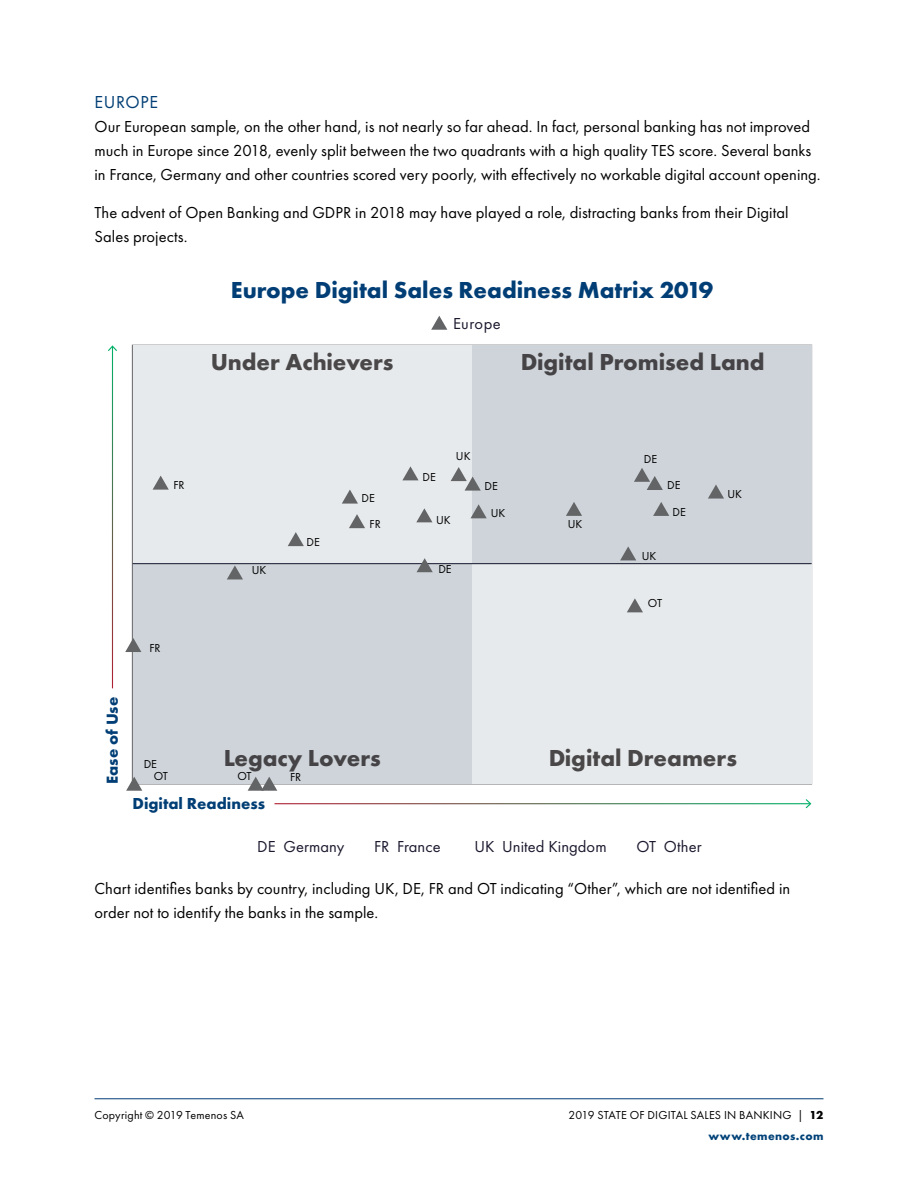
<style>
.page{position:relative;width:918px;height:1188px;background:#fff}
.page>*{position:absolute;margin:0;border:0;box-sizing:border-box;transform-origin:0 0}
.t1{font:700 24px "Futura PT";color:#231f20}
.t2{font:700 24px "Futura PT";color:#003e75}
.t3{font:18px "Futura PT";letter-spacing:.035em;color:#003e75}
.t4{font:16.5px/24px "Futura PT";letter-spacing:.005em;color:#000}
.t5{font:16.5px "Futura PT";letter-spacing:.005em;color:#1c192e}
.t6{font:700 16.5px "Futura PT";color:#003e75}
.t7{font:12px/21px "Futura PT";color:#000;text-align:right}
.s1{font-weight:700}
.s2{font-weight:700;color:#004278}
</style>
<div class="page">
<hr style="left:94px;top:1098px;width:730px;height:1px;background:#003e75">
<svg style="left:108px;top:345px;width:9px;height:6px"></svg>
<svg style="left:806px;top:799px;width:5px;height:9px"></svg>
<div style="left:133px;top:345px;width:338px;height:219px;background:#e7eaec"></div>
<div style="left:472px;top:564px;width:339px;height:220px;background:#e7eaec"></div>
<div style="left:133px;top:564px;width:338px;height:220px;background:#ced4d9"></div>
<div style="left:472px;top:345px;width:339px;height:219px;background:#ced4d9"></div>
<hr style="left:133px;top:563px;width:679px;height:1px;background:#1c192e">
<svg style="left:431px;top:316px;width:16px;height:14px"></svg>
<svg style="left:153px;top:476px;width:16px;height:14px"></svg>
<svg style="left:342px;top:490px;width:16px;height:14px"></svg>
<svg style="left:402px;top:466px;width:17px;height:14px"></svg>
<svg style="left:349px;top:514px;width:16px;height:14px"></svg>
<svg style="left:288px;top:532px;width:16px;height:14px"></svg>
<svg style="left:416px;top:508px;width:16px;height:14px"></svg>
<svg style="left:451px;top:467px;width:30px;height:24px"></svg>
<svg style="left:417px;top:558px;width:16px;height:14px"></svg>
<svg style="left:227px;top:565px;width:16px;height:14px"></svg>
<svg style="left:125px;top:638px;width:16px;height:14px"></svg>
<svg style="left:471px;top:504px;width:16px;height:14px"></svg>
<svg style="left:566px;top:502px;width:16px;height:14px"></svg>
<svg style="left:620px;top:546px;width:16px;height:14px"></svg>
<svg style="left:653px;top:502px;width:16px;height:14px"></svg>
<svg style="left:627px;top:598px;width:16px;height:14px"></svg>
<svg style="left:634px;top:468px;width:29px;height:22px"></svg>
<svg style="left:708px;top:485px;width:16px;height:14px"></svg>
<svg style="left:248px;top:777px;width:29px;height:14px"></svg>
<svg style="left:126px;top:777px;width:16px;height:14px"></svg>
<p class="t3" style="left:95px;top:92px;width:65px">EUROPE</p>
<p class="t4" style="left:94px;top:115px;width:728px">Our European sample, on the other hand, is not nearly so far ahead. In fact, personal banking has not improved much in Europe since 2018, evenly split between the two quadrants with a high quality TES score. Several banks in France, Germany and other countries scored very poorly, with effectively no workable digital account opening.</p>
<p class="t4" style="left:94px;top:200px;width:696px">The advent of Open Banking and GDPR in 2018 may have played a role, distracting banks from their Digital<br>Sales projects.</p>
<h1 class="t2" style="left:231px;top:274px;width:484px">Europe Digital Sales Readiness Matrix 2019</h1>
<p class="t5" style="left:453px;top:314px;width:49px">Europe</p>
<h1 class="t1" style="left:210px;top:347px;width:185px">Under Achievers</h1>
<h1 class="t1" style="left:520px;top:347px;width:246px">Digital Promised Land</h1>
<p class="t7" style="left:173px;top:474px;width:13px">FR</p>
<p class="t7" style="left:149px;top:638px;width:13px">FR</p>
<p class="t7" style="left:252px;top:560px;width:16px">UK</p>
<p class="t7" style="left:306px;top:532px;width:15px">DE</p>
<p class="t7" style="left:362px;top:487px;width:15px">DE</p>
<p class="t7" style="left:370px;top:514px;width:13px">FR</p>
<p class="t7" style="left:422px;top:466px;width:15px">DE</p>
<p class="t7" style="left:456px;top:446px;width:16px">UK</p>
<p class="t7" style="left:436px;top:509px;width:16px">UK</p>
<p class="t7" style="left:484px;top:475px;width:15px">DE</p>
<p class="t7" style="left:491px;top:502px;width:16px">UK</p>
<p class="t7" style="left:438px;top:558px;width:15px">DE</p>
<p class="t7" style="left:568px;top:513px;width:16px">UK</p>
<p class="t7" style="left:644px;top:449px;width:15px">DE</p>
<p class="t7" style="left:667px;top:474px;width:15px">DE</p>
<p class="t7" style="left:673px;top:501px;width:15px">DE</p>
<p class="t7" style="left:642px;top:545px;width:16px">UK</p>
<p class="t7" style="left:648px;top:593px;width:16px">OT</p>
<p class="t7" style="left:728px;top:484px;width:16px">UK</p>
<p class="t6" style="left:102px;top:784px;width:88px;rotate:-90deg">Ease of Use</p>
<p class="t7" style="left:154px;top:757px;width:16px;line-height:12.6px;text-align:left;text-indent:-10px">DE<br>OT</p>
<h1 class="t1" style="left:223px;top:743px;width:159px">Legacy Lovers</h1>
<h1 class="t1" style="left:548px;top:743px;width:190px">Digital Dreamers</h1>
<p class="t7" style="left:237px;top:766px;width:16px">OT</p>
<p class="t7" style="left:290px;top:767px;width:13px">FR</p>
<p class="t6" style="left:133px;top:793px;width:134px">Digital Readiness</p>
<p class="t5" style="left:257px;top:837px;width:89px">DE Germany</p>
<p class="t5" style="left:374px;top:837px;width:68px">FR France</p>
<p class="t5" style="left:474px;top:837px;width:134px">UK United Kingdom</p>
<p class="t5" style="left:637px;top:837px;width:67px">OT Other</p>
<p class="t4" style="left:94px;top:876px;width:697px">Chart identifies banks by country, including UK, DE, FR and OT indicating “Other”, which are not identified in order not to identify the banks in the sample.</p>
<p class="t7" style="left:94px;top:1105px;width:151px">Copyright © 2019 Temenos SA</p>
<p class="t7" style="left:569px;top:1105px;width:256px">2019 STATE OF DIGITAL SALES IN BANKING | <span class="s1">12 </span><span class="s2">www.temenos.com</span></p>
</div>
